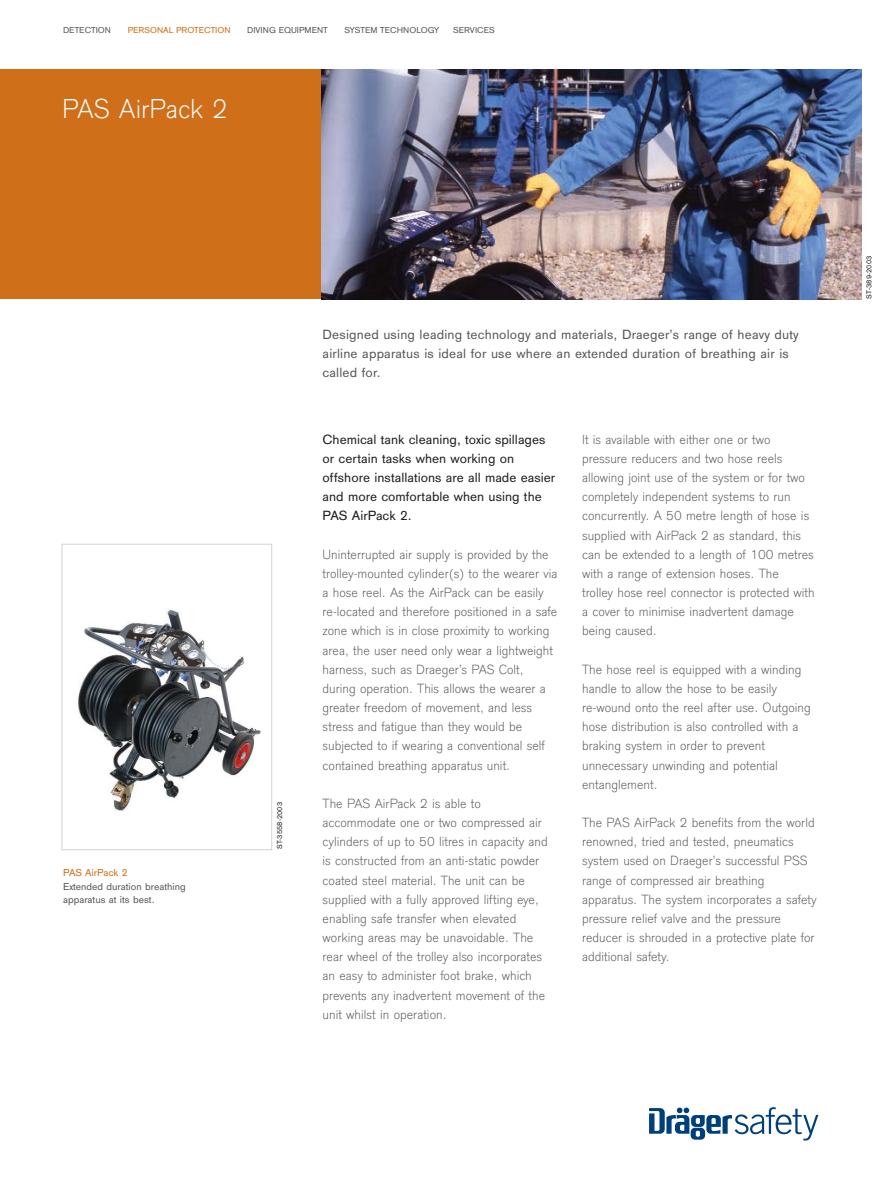
<style>
.page{position:relative;width:892px;height:1183px;background:#fff}
.page>*{position:absolute;margin:0;border:0;box-sizing:border-box;transform-origin:0 0}
.t1{font:300 28.5px "Draeger Sans";color:#fff}
.t2{font:300 13.8px/19.2px "Draeger Sans";color:#58595b}
.t3{font:13.8px/19.2px "Draeger Sans";letter-spacing:.01em;color:#58595b}
.t4{font:13.8px/19.2px "Draeger Sans";color:#231f20}
.t5{font:10.5px/13.5px "Draeger Sans";color:#58595b}
.t6{font:10.5px "Draeger Sans";color:#d06f19}
.t7{font:9px "Draeger Sans";color:#58595b}
.t8{font:9px "Draeger Sans";color:#d06f19}
.t9{font:7.5px "Draeger Sans";letter-spacing:.01em;color:#231f20}
</style>
<div class="page">
<div style="left:0;top:69px;width:321px;height:230px;background:#d06f19"></div>
<img style="left:321px;top:69px;width:540px;height:230px">
<svg style="left:649px;top:1107px;width:169px;height:33px"></svg>
<img style="left:78px;top:609px;width:183px;height:203px">
<div style="left:62px;top:544px;width:210px;height:306px;border:1px solid #d1d3d4"></div>
<p class="t7" style="left:63px;top:27px;width:49px">DETECTION</p>
<p class="t8" style="left:128px;top:27px;width:104px">PERSONAL PROTECTION</p>
<p class="t7" style="left:247px;top:27px;width:82px">DIVING EQUIPMENT</p>
<p class="t7" style="left:344px;top:27px;width:96px">SYSTEM TECHNOLOGY</p>
<p class="t7" style="left:453px;top:27px;width:43px">SERVICES</p>
<h1 class="t1" style="left:62px;top:99px;width:167px">PAS AirPack 2</h1>
<p class="t6" style="left:63px;top:869px;width:66px">PAS AirPack 2</p>
<p class="t5" style="left:63px;top:880px;width:124px">Extended duration breathing apparatus at its best.</p>
<p class="t9" style="left:277px;top:849px;width:49px;rotate:-90deg">ST-3558-2003</p>
<p class="t3" style="left:322px;top:326px;width:477px">Designed using leading technology and materials, Draeger’s range of heavy duty airline apparatus is ideal for use where an extended duration of breathing air is called for.</p>
<p class="t4" style="left:322px;top:431px;width:234px">Chemical tank cleaning, toxic spillages or certain tasks when working on offshore installations are all made easier and more comfortable when using the PAS AirPack 2.</p>
<p class="t2" style="left:322px;top:546px;width:236px">Uninterrupted air supply is provided by the trolley-mounted cylinder(s) to the wearer via a hose reel. As the AirPack can be easily re-located and therefore positioned in a safe zone which is in close proximity to working area, the user need only wear a lightweight harness, such as Draeger’s PAS Colt, during operation. This allows the wearer a greater freedom of movement, and less stress and fatigue than they would be subjected to if wearing a conventional self contained breathing apparatus unit.</p>
<p class="t2" style="left:322px;top:795px;width:226px">The PAS AirPack 2 is able to accommodate one or two compressed air cylinders of up to 50 litres in capacity and is constructed from an anti-static powder coated steel material. The unit can be supplied with a fully approved lifting eye, enabling safe transfer when elevated working areas may be unavoidable. The rear wheel of the trolley also incorporates an easy to administer foot brake, which prevents any inadvertent movement of the unit whilst in operation.</p>
<p class="t2" style="left:582px;top:431px;width:234px">It is available with either one or two pressure reducers and two hose reels allowing joint use of the system or for two completely independent systems to run concurrently. A 50 metre length of hose is supplied with AirPack 2 as standard, this can be extended to a length of 100 metres with a range of extension hoses. The<br>trolley hose reel connector is protected with a cover to minimise inadvertent damage being caused.</p>
<p class="t2" style="left:582px;top:661px;width:230px">The hose reel is equipped with a winding handle to allow the hose to be easily re-wound onto the reel after use. Outgoing hose distribution is also controlled with a braking system in order to prevent unnecessary unwinding and potential entanglement.</p>
<p class="t2" style="left:582px;top:814px;width:236px">The PAS AirPack 2 benefits from the world renowned, tried and tested, pneumatics system used on Draeger’s successful PSS range of compressed air breathing apparatus. The system incorporates a safety pressure relief valve and the pressure reducer is shrouded in a protective plate for additional safety.</p>
<p class="t9" style="left:866px;top:299px;width:44px;rotate:-90deg">ST-389-2003</p>
</div>
